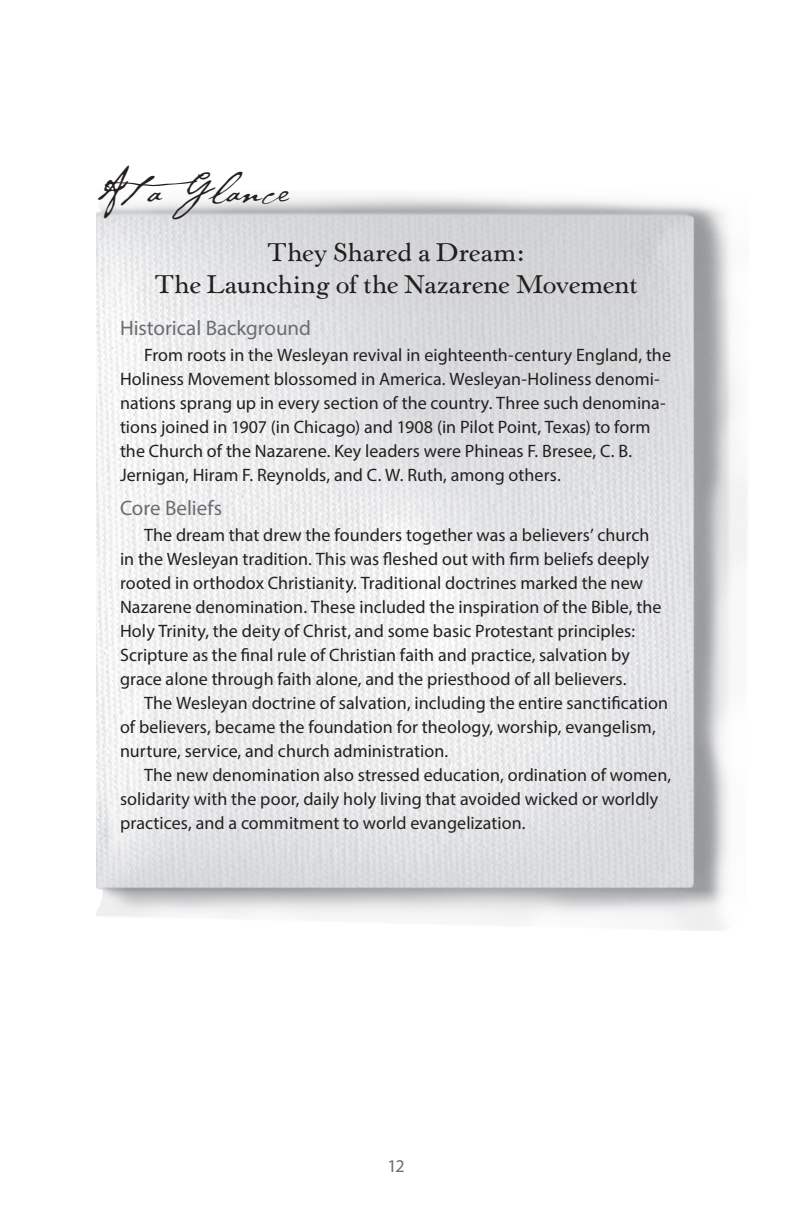
<style>
.page{position:relative;width:792px;height:1224px;background:#fff}
.page>*{position:absolute;margin:0;border:0;box-sizing:border-box;transform-origin:0 0}
.at_a_glance{font:44px "P22 Cezanne";color:#231f20}
.at_a_glance_ctr_subh{font:600 26px/32px "Horley Old Style";letter-spacing:-.01em;color:#231f20;text-align:center}
.at_a_glance_sidehd{font:21px "Myriad Pro";color:#6c6d70}
.at_a_glance_body{font:18px/24px "Myriad Pro";letter-spacing:.005em;color:#231f20}
.folio{font:18px "Myriad Pro";color:#6c6d70}
</style>
<div class="page">
<img style="left:96px;top:195px;width:651px;height:736px">
<p class="at_a_glance" style="left:96px;top:160px;width:194px">Ata Glance</p>
<p class="at_a_glance_ctr_subh" style="left:154px;top:236px;width:485px">They Shared a Dream:<br>The Launching of the Nazarene Movement</p>
<p class="at_a_glance_sidehd" style="left:120px;top:315px;width:193px">Historical Background</p>
<p class="at_a_glance_body" style="left:120px;top:343px;width:553px;text-indent:24px">From roots in the Wesleyan revival in eighteenth-century England, the Holiness Movement blossomed in America. Wesleyan-Holiness denomi&shy;nations sprang up in every section of the country. Three such denomina&shy;tions joined in 1907 (in Chicago) and 1908 (in Pilot Point, Texas) to form the Church of the Nazarene. Key leaders were Phineas F. Bresee, C. B.<br>Jernigan, Hiram F. Reynolds, and C. W. Ruth, among others.</p>
<p class="at_a_glance_sidehd" style="left:120px;top:495px;width:104px">Core Beliefs</p>
<p class="at_a_glance_body" style="left:120px;top:523px;width:543px;text-indent:24px">The dream that drew the founders together was a believers’ church in the Wesleyan tradition. This was fleshed out with firm beliefs deeply rooted in orthodox Christianity. Traditional doctrines marked the new Nazarene denomination. These included the inspiration of the Bible, the Holy Trinity, the deity of Christ, and some basic Protestant principles:<br>Scripture as the final rule of Christian faith and practice, salvation by grace alone through faith alone, and the priesthood of all believers.</p>
<p class="at_a_glance_body" style="left:120px;top:691px;width:550px;text-indent:24px">The Wesleyan doctrine of salvation, including the entire sanctification of believers, became the foundation for theology, worship, evangelism, nurture, service, and church administration.</p>
<p class="at_a_glance_body" style="left:120px;top:763px;width:553px;text-indent:24px">The new denomination also stressed education, ordination of women, solidarity with the poor, daily holy living that avoided wicked or worldly practices, and a commitment to world evangelization.</p>
<p class="folio" style="left:387px;top:1154px;width:19px">12</p>
</div>
